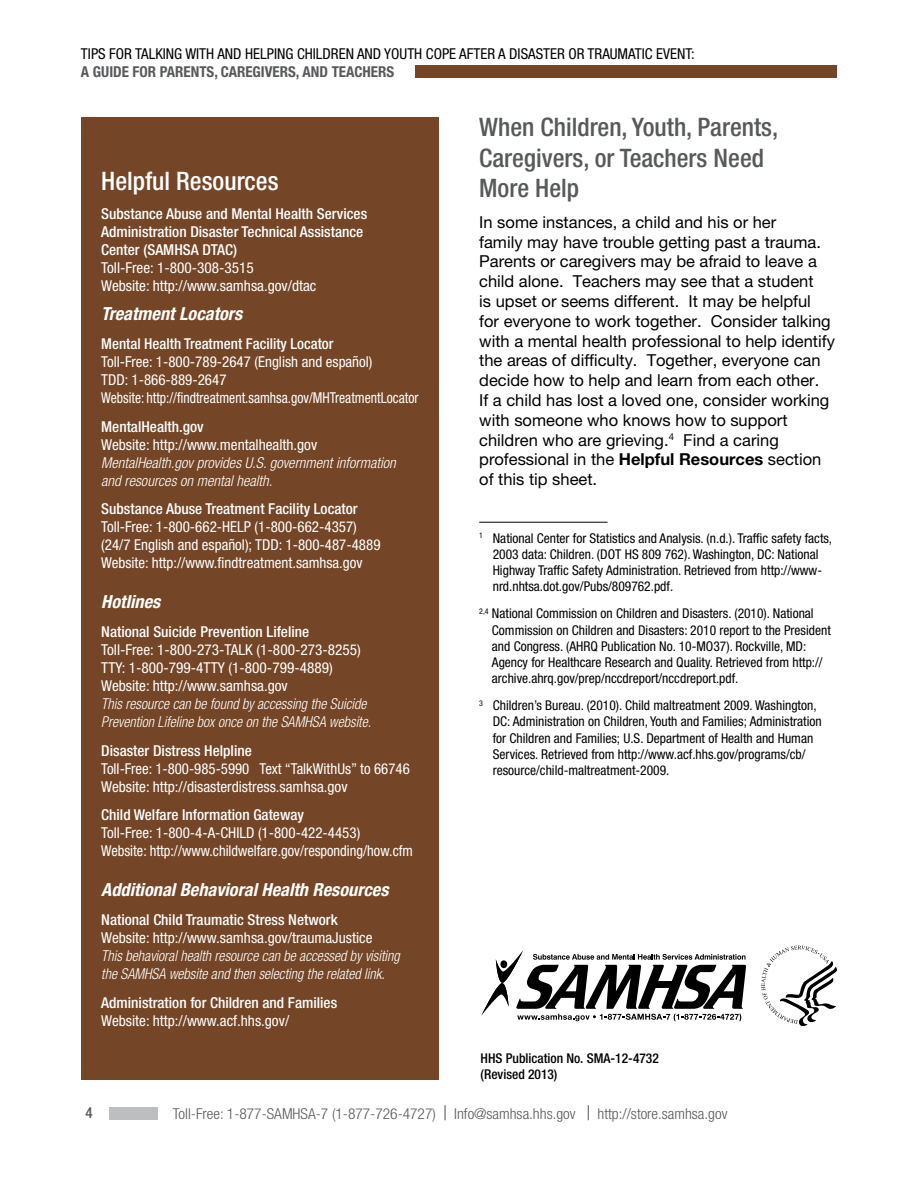
<style>
.page{position:relative;width:918px;height:1188px;background:#fff}
.page>*{position:absolute;margin:0;border:0;box-sizing:border-box;transform-origin:0 0}
.t1{font:500 condensed 25.5px/30.6px "Helvetica Neue LT Pro";color:#58595b}
.t2{font:500 condensed 25.5px "Helvetica Neue LT Pro";color:#fff}
.t3{font:italic 700 condensed 18px "Helvetica Neue LT Pro";color:#fff}
.t4{font:16.5px/19.8px "Helvetica Neue LT Pro";color:#000}
.t5{font:condensed 15px/18px "Helvetica Neue LT Pro";color:#fff}
.t6{font:500 condensed 15px/18px "Helvetica Neue LT Pro";color:#fff}
.t7{font:italic 300 condensed 15px/18px "Helvetica Neue LT Pro";color:#fff;scale:.95 1}
.t8{font:300 condensed 15px "Helvetica Neue LT Pro";color:#58595b}
.t9{font:condensed 15px "Helvetica Neue LT Pro";color:#000}
.t10{font:italic 300 condensed 15px/18px "Helvetica Neue LT Pro";color:#fff}
.t11{font:condensed 15px "Helvetica Neue LT Pro";color:#fff;scale:.91 1}
.t12{font:condensed 15px "Helvetica Neue LT Pro";color:#fff;scale:.96 1}
.t13{font:700 condensed 15px "Helvetica Neue LT Pro";color:#58595b}
.t14{font:500 condensed 15px "Helvetica Neue LT Pro";color:#58595b}
.t15{font:condensed 13.5px/16.2px "Helvetica Neue LT Pro";color:#000}
.t16{font:500 condensed 13.5px "Helvetica Neue LT Pro";color:#000}
.t17{font:10.05px "Times New Roman";color:#000}
.s1{font-weight:700}
.s2{font-weight:400;font-stretch:normal}
</style>
<div class="page">
<div style="left:109px;top:1108px;width:48px;height:12px;background:#bcbec0"></div>
<div style="left:416px;top:65px;width:421px;height:13px;background:#744526"></div>
<hr style="left:479px;top:522px;width:129px;height:1px;background:#000">
<div style="left:81px;top:118px;width:358px;height:962px;background:#744526"></div>
<svg style="left:481px;top:950px;width:265px;height:71px"></svg>
<svg style="left:761px;top:946px;width:76px;height:80px"></svg>
<p class="t9" style="left:81px;top:45px;width:615px">TIPS FOR TALKING WITH AND HELPING CHILDREN AND YOUTH COPE AFTER A DISASTER OR TRAUMATIC EVENT:</p>
<p class="t13" style="left:81px;top:63px;width:315px">A GUIDE FOR PARENTS, CAREGIVERS, AND TEACHERS</p>
<h2 class="t2" style="left:101px;top:166px;width:179px">Helpful Resources</h2>
<p class="t6" style="left:101px;top:205px;width:267px">Substance Abuse and Mental Health Services<br>Administration Disaster Technical Assistance<br>Center (SAMHSA DTAC)</p>
<p class="t5" style="left:101px;top:259px;width:154px">Toll-Free: 1-800-308-3515</p>
<p class="t5" style="left:101px;top:277px;width:217px">Website: http://www.samhsa.gov/dtac</p>
<h3 class="t3" style="left:101px;top:303px;width:142px">Treatment Locators</h3>
<p class="t6" style="left:101px;top:334px;width:234px">Mental Health Treatment Facility Locator</p>
<p class="t5" style="left:101px;top:352px;width:273px">Toll-Free: 1-800-789-2647 (English and español)<br>TDD: 1-866-889-2647</p>
<p class="t11" style="left:101px;top:389px;width:350px">Website: http://findtreatment.samhsa.gov/MHTreatmentLocator</p>
<p class="t6" style="left:101px;top:417px;width:104px">MentalHealth.gov</p>
<p class="t5" style="left:101px;top:435px;width:218px">Website: http://www.mentalhealth.gov</p>
<p class="t10" style="left:101px;top:454px;width:296px">MentalHealth.gov provides U.S. government information and resources on mental health.</p>
<p class="t6" style="left:101px;top:500px;width:258px">Substance Abuse Treatment Facility Locator</p>
<p class="t5" style="left:101px;top:518px;width:281px">Toll-Free: 1-800-662-HELP (1-800-662-4357) (24/7 English and español); TDD: 1-800-487-4889</p>
<p class="t5" style="left:101px;top:554px;width:263px">Website: http://www.findtreatment.samhsa.gov</p>
<h3 class="t3" style="left:101px;top:591px;width:61px">Hotlines</h3>
<p class="t6" style="left:101px;top:622px;width:210px">National Suicide Prevention Lifeline</p>
<p class="t5" style="left:101px;top:640px;width:261px">Toll-Free: 1-800-273-TALK (1-800-273-8255)<br>TTY: 1-800-799-4TTY (1-800-799-4889)</p>
<p class="t5" style="left:101px;top:676px;width:188px">Website: http://www.samhsa.gov</p>
<p class="t7" style="left:101px;top:695px;width:286px">This resource can be found by accessing the Suicide<br>Prevention Lifeline box once on the SAMHSA website.</p>
<p class="t6" style="left:101px;top:741px;width:152px">Disaster Distress Helpline</p>
<p class="t5" style="left:101px;top:759px;width:310px">Toll-Free: 1-800-985-5990 Text “TalkWithUs” to 66746</p>
<p class="t5" style="left:101px;top:777px;width:248px">Website: http://disasterdistress.samhsa.gov</p>
<p class="t6" style="left:101px;top:806px;width:204px">Child Welfare Information Gateway</p>
<p class="t5" style="left:101px;top:824px;width:261px">Toll-Free: 1-800-4-A-CHILD (1-800-422-4453)</p>
<p class="t12" style="left:101px;top:843px;width:326px">Website: http://www.childwelfare.gov/responding/how.cfm</p>
<h3 class="t3" style="left:101px;top:879px;width:289px">Additional Behavioral Health Resources</h3>
<p class="t6" style="left:101px;top:910px;width:238px">National Child Traumatic Stress Network</p>
<p class="t5" style="left:101px;top:928px;width:273px">Website: http://www.samhsa.gov/traumaJustice</p>
<p class="t7" style="left:101px;top:947px;width:316px">This behavioral health resource can be accessed by visiting the SAMHSA website and then selecting the related link.</p>
<p class="t6" style="left:101px;top:993px;width:238px">Administration for Children and Families</p>
<p class="t5" style="left:101px;top:1011px;width:190px">Website: http://www.acf.hhs.gov/</p>
<h2 class="t1" style="left:479px;top:111px;width:300px">When Children, Youth, Parents,<br>Caregivers, or Teachers Need<br>More Help</h2>
<p class="t4" style="left:479px;top:212px;width:357px">In some instances, a child and his or her<br>family may have trouble getting past a trauma.<br>Parents or caregivers may be afraid to leave a child alone. Teachers may see that a student<br>is upset or seems different. It may be helpful<br>for everyone to work together. Consider talking with a mental health professional to help identify the areas of difficulty. Together, everyone can decide how to help and learn from each other.<br>If a child has lost a loved one, consider working with someone who knows how to support children who are grieving.<sup>4</sup> Find a caring professional in the <span class="s1">Helpful Resources</span> section of this tip sheet.</p>
<p class="t15" style="left:493px;top:530px;width:341px;text-indent:-14px"><sup>1</sup> National Center for Statistics and Analysis. (n.d.). Traffic safety facts, 2003 data: Children. (DOT HS 809 762). Washington, DC: National Highway Traffic Safety Administration. Retrieved from http://www&shy;nrd.nhtsa.dot.gov/Pubs/809762.pdf.</p>
<p class="t15" style="left:492px;top:605px;width:340px;text-indent:-13px"><sup>2,4</sup> National Commission on Children and Disasters. (2010). National Commission on Children and Disasters: 2010 report to the President and Congress. (AHRQ Publication No. 10-MO37). Rockville, MD:<br>Agency for Healthcare Research and Quality. Retrieved from http:// archive.ahrq.gov/prep/nccdreport/nccdreport.pdf.</p>
<p class="t15" style="left:493px;top:697px;width:331px;text-indent:-14px"><sup>3</sup> Children’s Bureau. (2010). Child maltreatment 2009. Washington, DC: Administration on Children, Youth and Families; Administration for Children and Families; U.S. Department of Health and Human Services. Retrieved from http://www.acf.hhs.gov/programs/cb/ resource/child-maltreatment-2009.</p>
<p class="t17" style="left:817px;top:947px;width:4px">∙</p>
<p class="t14" style="left:85px;top:1104px;width:9px">4</p>
<p class="t16" style="left:481px;top:1050px;width:180px">HHS Publication No. SMA-12-4732</p>
<p class="t16" style="left:481px;top:1066px;width:78px">(Revised 2013)</p>
<p class="t8" style="left:173px;top:1105px;width:556px">Toll-Free: 1-877-SAMHSA-7 (1-877-726-4727) <span class="s2">|</span> Info@samhsa.hhs.gov <span class="s2">|</span> http://store.samhsa.gov</p>
</div>
